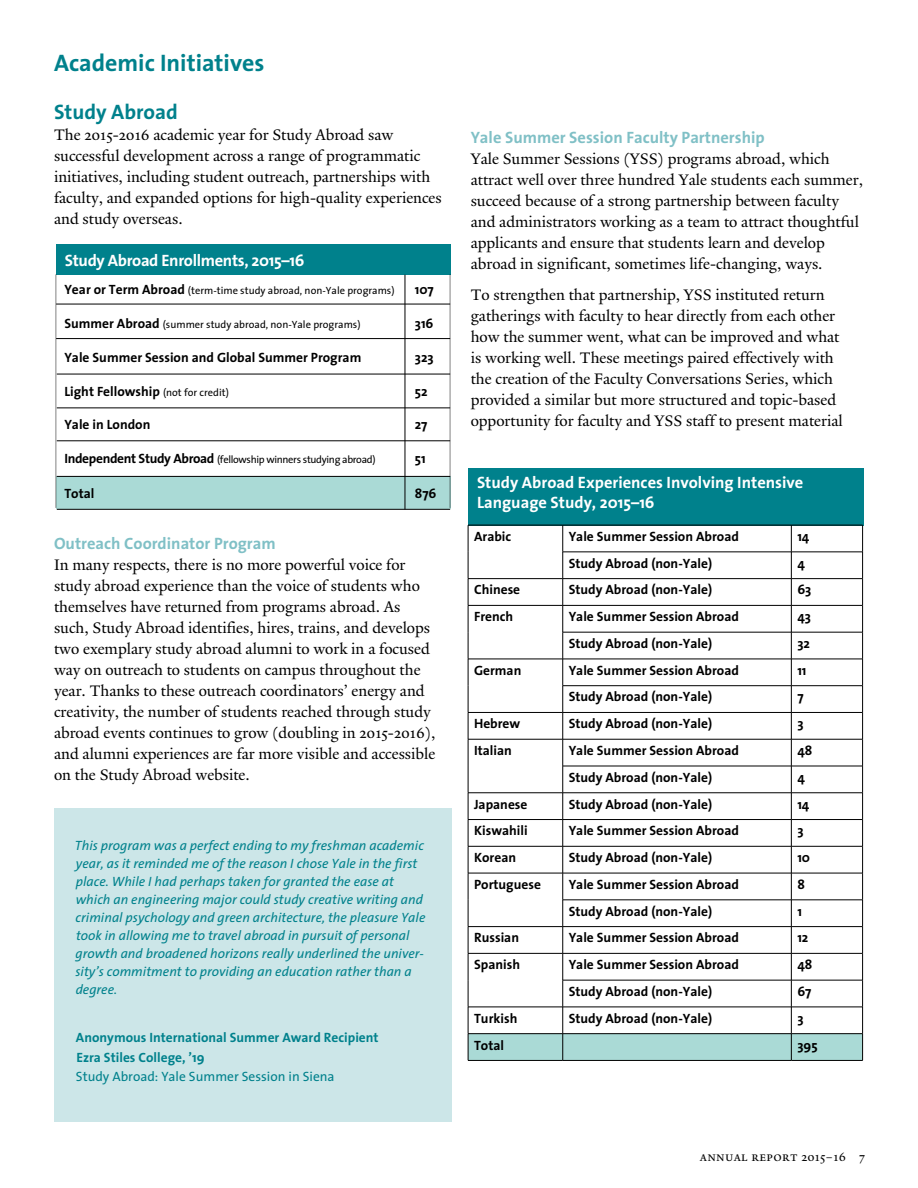
<style>
.page{position:relative;width:918px;height:1188px;background:#fff}
.page>*{position:absolute;margin:0;border:0;box-sizing:border-box;transform-origin:0 0}
.t1{font:700 24px "The Sans";color:#00818c}
.t2{font:700 21px "The Sans";color:#00818c}
.t3{font:16.5px/21px "Yale Design";color:#000}
.t4{font:700 16.5px "The Sans";color:#80c0c6}
.t5{font:700 16.5px/19.5px "The Sans";color:#fff}
.t6{font:700 16.5px "The Sans";letter-spacing:-.02em;color:#fff}
.t7{font:700 13.5px "The Sans";color:#000}
.t8{font:italic 13.5px/18px "The Sans";color:#00818c}
.t9{font:700 13.5px/19.5px "The Sans";color:#00818c}
.t10{font:13.5px "The Sans";color:#00818c}
.t11{font:13.5px "Yale New";letter-spacing:.02em;color:#000}
.t12{font:10.5px "The Sans";color:#000}
.t13{font:10.5px "The Sans";letter-spacing:-.03em;color:#000}
.s1{font-weight:700;font-size:13.5px}
.s2{font-weight:400;font-size:10.5px}
</style>
<div class="page">
<div style="left:54px;top:808px;width:398px;height:313px;background:#cce6e8"></div>
<div style="left:56px;top:476px;width:394px;height:33px;background:#aadad6"></div>
<div style="left:56px;top:245px;width:394px;height:30px;background:#00818c"></div>
<hr style="left:56px;top:338px;width:394px;height:1px;background:#000">
<hr style="left:56px;top:304px;width:394px;height:1px;background:#000">
<hr style="left:57px;top:374px;width:393px;height:1px;background:#000">
<hr style="left:57px;top:408px;width:393px;height:1px;background:#000">
<hr style="left:57px;top:441px;width:393px;height:1px;background:#000">
<hr style="left:57px;top:476px;width:393px;height:1px;background:#000">
<hr style="left:57px;top:509px;width:393px;height:1px;background:#000">
<hr style="left:450px;top:274px;width:1px;height:234px;background:#000">
<hr style="left:405px;top:275px;width:1px;height:234px;background:#000">
<div style="left:468px;top:468px;width:395px;height:58px;background:#00818c"></div>
<svg style="left:468px;top:525px;width:395px;height:535px"></svg>
<hr style="left:468px;top:1060px;width:95px;height:1px;background:#000">
<hr style="left:563px;top:1060px;width:228px;height:1px;background:#000">
<hr style="left:791px;top:1060px;width:72px;height:1px;background:#000">
<hr style="left:56px;top:274px;width:1px;height:234px;background:#000">
<h1 class="t1" style="left:54px;top:43px;width:212px">Academic Initiatives</h1>
<p class="t2" style="left:54px;top:95px;width:125px">Study Abroad</p>
<p class="t3" style="left:54px;top:124px;width:389px">The 2015-2016 academic year for Study Abroad saw successful development across a range of programmatic initiatives, including student outreach, partnerships with faculty, and expanded options for high-quality experiences and study overseas.</p>
<p class="t6" style="left:65px;top:246px;width:241px">Study Abroad Enrollments, 2015–16</p>
<p class="t12" style="left:64px;top:282px;width:332px"><span class="s1">Year or Term Abroad</span> (term-time study abroad, non-Yale programs)</p>
<p class="t7" style="left:415px;top:278px;width:21px">107</p>
<p class="t12" style="left:64px;top:316px;width:298px"><span class="s1">Summer Abroad</span> (summer study abroad, non-Yale programs)</p>
<p class="t7" style="left:415px;top:312px;width:20px">316</p>
<p class="t7" style="left:64px;top:346px;width:298px">Yale Summer Session and Global Summer Program</p>
<p class="t7" style="left:415px;top:346px;width:20px">323</p>
<p class="t7" style="left:64px;top:380px;width:166px">Light Fellowship <span class="s2">(not for credit)</span></p>
<p class="t7" style="left:415px;top:380px;width:14px">52</p>
<p class="t7" style="left:64px;top:413px;width:88px">Yale in London</p>
<p class="t7" style="left:415px;top:413px;width:14px">27</p>
<p class="t13" style="left:64px;top:451px;width:313px"><span class="s1">Independent Study Abroad</span> (fellowship winners studying abroad)</p>
<p class="t7" style="left:415px;top:447px;width:12px">51</p>
<p class="t7" style="left:64px;top:482px;width:32px">Total</p>
<p class="t7" style="left:415px;top:482px;width:23px">876</p>
<p class="t4" style="left:54px;top:530px;width:223px">Outreach Coordinator Program</p>
<p class="t3" style="left:54px;top:554px;width:383px">In many respects, there is no more powerful voice for study abroad experience than the voice of students who themselves have returned from programs abroad. As such, Study Abroad identifies, hires, trains, and develops two exemplary study abroad alumni to work in a focused way on outreach to students on campus throughout the year. Thanks to these outreach coordinators’ energy and creativity, the number of students reached through study abroad events continues to grow (doubling in 2015-2016), and alumni experiences are far more visible and accessible on the Study Abroad website.</p>
<p class="t8" style="left:75px;top:836px;width:352px">This program was a perfect ending to my freshman academic year, as it reminded me of the reason I chose Yale in the first place. While I had perhaps taken for granted the ease at which an engineering major could study creative writing and criminal psychology and green architecture, the pleasure Yale took in allowing me to travel abroad in pursuit of personal growth and broadened horizons really underlined the univer&shy;sity’s commitment to providing an education rather than a degree.</p>
<p class="t9" style="left:76px;top:1028px;width:304px">Anonymous International Summer Award Recipient<br>Ezra Stiles College, ’19</p>
<p class="t10" style="left:76px;top:1066px;width:260px">Study Abroad: Yale Summer Session in Siena</p>
<p class="t4" style="left:471px;top:124px;width:295px">Yale Summer Session Faculty Partnership</p>
<p class="t3" style="left:471px;top:148px;width:394px">Yale Summer Sessions (YSS) programs abroad, which attract well over three hundred Yale students each summer, succeed because of a strong partnership between faculty and administrators working as a team to attract thoughtful applicants and ensure that students learn and develop abroad in significant, sometimes life-changing, ways.</p>
<p class="t3" style="left:471px;top:284px;width:374px">To strengthen that partnership, YSS instituted return gatherings with faculty to hear directly from each other how the summer went, what can be improved and what is working well. These meetings paired effectively with the creation of the Faculty Conversations Series, which provided a similar but more structured and topic-based opportunity for faculty and YSS staff to present material</p>
<p class="t5" style="left:477px;top:473px;width:328px">Study Abroad Experiences Involving Intensive<br>Language Study, 2015–16</p>
<p class="t7" style="left:474px;top:525px;width:39px">Arabic</p>
<p class="t7" style="left:569px;top:525px;width:172px">Yale Summer Session Abroad</p>
<p class="t7" style="left:797px;top:525px;width:14px">14</p>
<p class="t7" style="left:569px;top:552px;width:145px">Study Abroad (non-Yale)</p>
<p class="t7" style="left:797px;top:552px;width:9px">4</p>
<p class="t7" style="left:474px;top:579px;width:48px">Chinese</p>
<p class="t7" style="left:569px;top:579px;width:145px">Study Abroad (non-Yale)</p>
<p class="t7" style="left:797px;top:579px;width:16px">63</p>
<p class="t7" style="left:474px;top:605px;width:41px">French</p>
<p class="t7" style="left:569px;top:605px;width:172px">Yale Summer Session Abroad</p>
<p class="t7" style="left:797px;top:605px;width:15px">43</p>
<p class="t7" style="left:569px;top:632px;width:145px">Study Abroad (non-Yale)</p>
<p class="t7" style="left:797px;top:632px;width:14px">32</p>
<p class="t7" style="left:474px;top:659px;width:49px">German</p>
<p class="t7" style="left:569px;top:659px;width:172px">Yale Summer Session Abroad</p>
<p class="t7" style="left:797px;top:659px;width:11px">11</p>
<p class="t7" style="left:569px;top:686px;width:145px">Study Abroad (non-Yale)</p>
<p class="t7" style="left:797px;top:686px;width:8px">7</p>
<p class="t7" style="left:474px;top:712px;width:48px">Hebrew</p>
<p class="t7" style="left:569px;top:712px;width:145px">Study Abroad (non-Yale)</p>
<p class="t7" style="left:797px;top:712px;width:8px">3</p>
<p class="t7" style="left:474px;top:739px;width:39px">Italian</p>
<p class="t7" style="left:569px;top:739px;width:172px">Yale Summer Session Abroad</p>
<p class="t7" style="left:797px;top:739px;width:16px">48</p>
<p class="t7" style="left:569px;top:766px;width:145px">Study Abroad (non-Yale)</p>
<p class="t7" style="left:797px;top:766px;width:9px">4</p>
<p class="t7" style="left:474px;top:793px;width:55px">Japanese</p>
<p class="t7" style="left:569px;top:793px;width:145px">Study Abroad (non-Yale)</p>
<p class="t7" style="left:797px;top:793px;width:14px">14</p>
<p class="t7" style="left:474px;top:819px;width:55px">Kiswahili</p>
<p class="t7" style="left:569px;top:819px;width:172px">Yale Summer Session Abroad</p>
<p class="t7" style="left:797px;top:819px;width:8px">3</p>
<p class="t7" style="left:474px;top:846px;width:44px">Korean</p>
<p class="t7" style="left:569px;top:846px;width:145px">Study Abroad (non-Yale)</p>
<p class="t7" style="left:797px;top:846px;width:14px">10</p>
<p class="t7" style="left:474px;top:873px;width:68px">Portuguese</p>
<p class="t7" style="left:569px;top:873px;width:172px">Yale Summer Session Abroad</p>
<p class="t7" style="left:797px;top:873px;width:9px">8</p>
<p class="t7" style="left:569px;top:900px;width:145px">Study Abroad (non-Yale)</p>
<p class="t7" style="left:797px;top:900px;width:6px">1</p>
<p class="t7" style="left:474px;top:927px;width:46px">Russian</p>
<p class="t7" style="left:569px;top:927px;width:172px">Yale Summer Session Abroad</p>
<p class="t7" style="left:797px;top:927px;width:13px">12</p>
<p class="t7" style="left:474px;top:953px;width:48px">Spanish</p>
<p class="t7" style="left:569px;top:953px;width:172px">Yale Summer Session Abroad</p>
<p class="t7" style="left:797px;top:953px;width:16px">48</p>
<p class="t7" style="left:569px;top:980px;width:145px">Study Abroad (non-Yale)</p>
<p class="t7" style="left:797px;top:980px;width:16px">67</p>
<p class="t7" style="left:474px;top:1007px;width:45px">Turkish</p>
<p class="t7" style="left:569px;top:1007px;width:145px">Study Abroad (non-Yale)</p>
<p class="t7" style="left:797px;top:1007px;width:8px">3</p>
<p class="t7" style="left:474px;top:1034px;width:32px">Total</p>
<p class="t7" style="left:797px;top:1034px;width:22px">395</p>
<p class="t11" style="left:700px;top:1148px;width:167px">annual report 2015–16 7</p>
</div>
